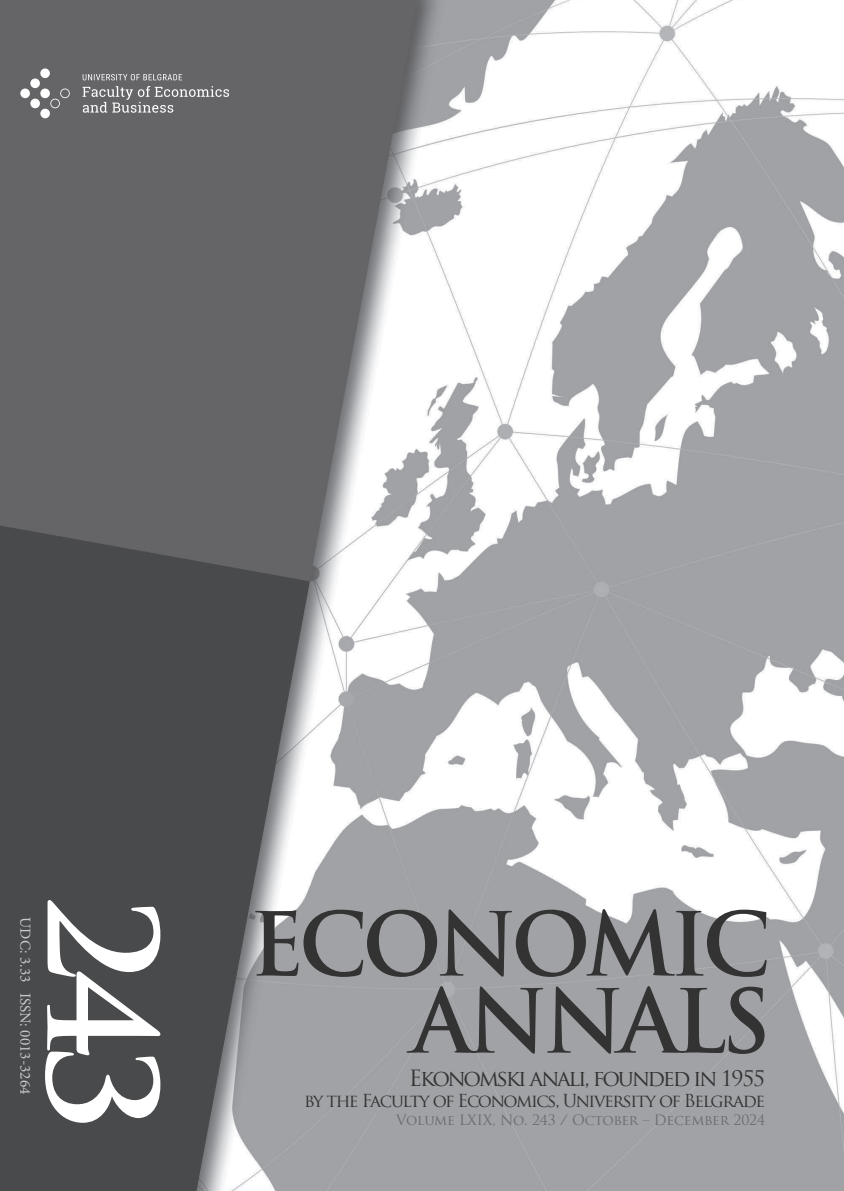
<style>
.page{position:relative;width:844px;height:1191px;background:#fff}
.page>*{position:absolute;margin:0;border:0;box-sizing:border-box;transform-origin:0 0}
.t1{font:700 147px "Trajan Pro";color:#fff}
.t2{font:700 85.75px/77px "Trajan Pro";letter-spacing:-.06em;color:#343334;text-align:right}
.t3{font:21.88px "Trajan Pro";letter-spacing:-.1em;color:#343334}
.t4{font:17.5px "Trajan Pro";letter-spacing:-.08em;color:#343334}
.t5{font:15.22px "Minion Pro";color:#c7c8ca}
.t6{font:14px "Trajan Pro";letter-spacing:-.01em;color:#6c6c6f}
.s1{font-size:21px}
</style>
<div class="page">
<img style="left:0;top:0;width:843px;height:1191px">
<div style="left:40px;top:68px;width:10px;height:10px;background:#fff;border-radius:50%"></div>
<div style="left:30px;top:78px;width:10px;height:10px;background:#fff;border-radius:50%"></div>
<div style="left:40px;top:89px;width:10px;height:9px;background:#fff;border-radius:50%"></div>
<div style="left:20px;top:89px;width:10px;height:9px;background:#fff;border-radius:50%"></div>
<div style="left:30px;top:99px;width:10px;height:9px;background:#fff;border-radius:50%"></div>
<div style="left:40px;top:109px;width:10px;height:9px;background:#fff;border-radius:50%"></div>
<svg style="left:50px;top:89px;width:20px;height:19px"></svg>
<svg style="left:83px;top:86px;width:146px;height:27px;background:#808083"></svg>
<svg style="left:83px;top:74px;width:99px;height:6px"></svg>
<p class="t5" style="left:35px;top:917px;width:179px;rotate:90deg">UDC: 3.33 ISSN: 0013-3264</p>
<h1 class="t1" style="left:192px;top:894px;width:238px;rotate:90deg">243</h1>
<h2 class="t2" style="left:249px;top:907px;width:522px">ECONOMIC<br>ANNALS</h2>
<p class="t3" style="left:409px;top:1064px;width:357px">Ekonomski anali, founded in <span class="s1">1955</span></p>
<p class="t4" style="left:304px;top:1089px;width:462px">by the Faculty of Economics, University of Belgrade</p>
<p class="t6" style="left:396px;top:1110px;width:370px">Volume LXIX, No. 243 / October – December 2024</p>
</div>
